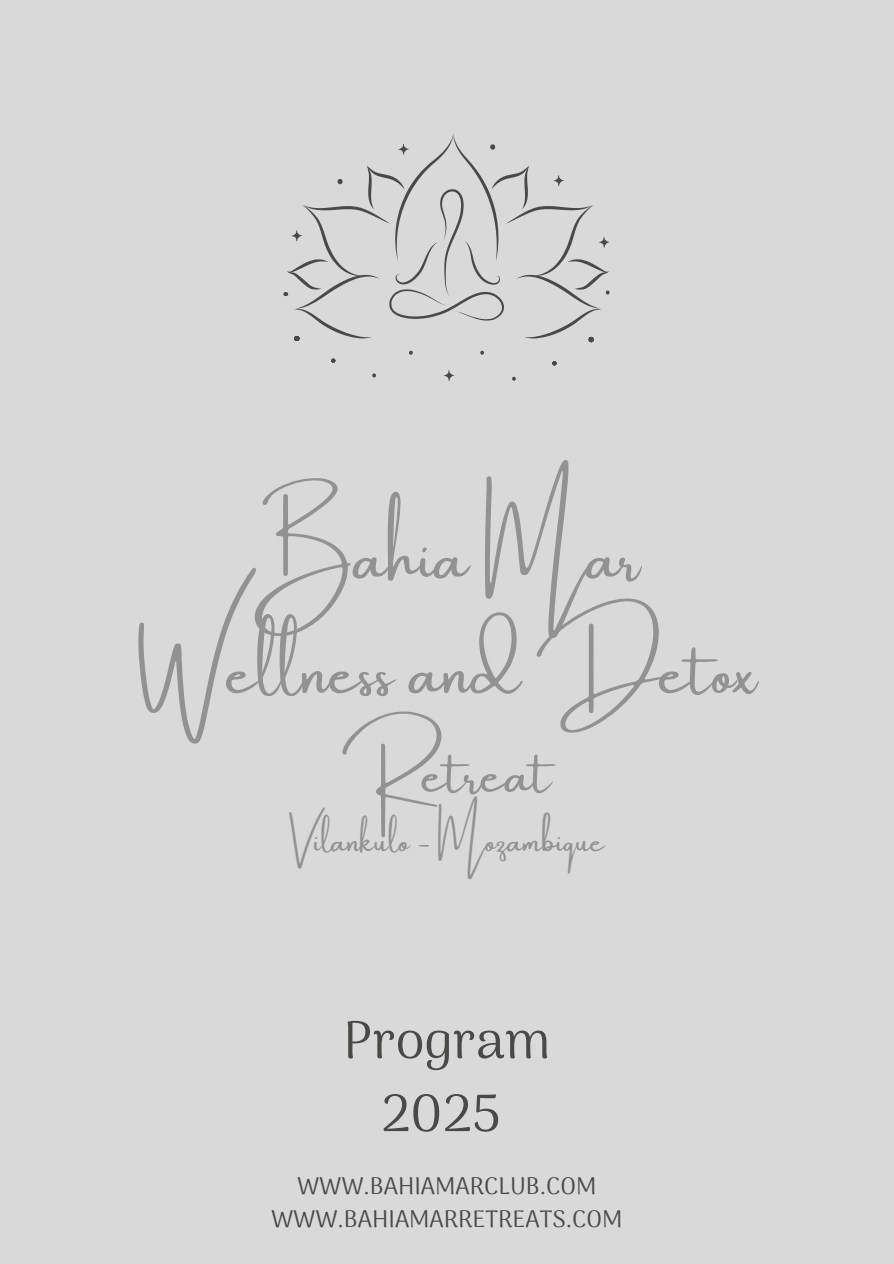
<style>
.page{position:relative;width:894px;height:1264px;background:#fff}
.page>*{position:absolute;margin:0;border:0;box-sizing:border-box;transform-origin:0 0}
.t1{font:64.5px/114.8px "Amsterdam One";color:#929292;text-align:center}
.t2{font:52.5px "Arima Madurai";color:#494948}
.t3{font:52.5px "Amsterdam One";color:#929292}
.t4{font:30px "Amsterdam One";color:#929292}
.t5{font:24px "Arima Madurai";color:#494948}
</style>
<div class="page">
<div style="left:0;top:0;width:893px;height:1263px;background:#d9d9d9"></div>
<svg style="left:283px;top:133px;width:326px;height:209px"></svg>
<svg style="left:552px;top:361px;width:4px;height:5px"></svg>
<svg style="left:331px;top:358px;width:5px;height:5px"></svg>
<svg style="left:444px;top:370px;width:10px;height:11px"></svg>
<svg style="left:480px;top:351px;width:4px;height:4px"></svg>
<svg style="left:409px;top:351px;width:4px;height:4px"></svg>
<svg style="left:372px;top:373px;width:4px;height:4px"></svg>
<svg style="left:512px;top:377px;width:4px;height:4px"></svg>
<p class="t1" style="left:137px;top:502px;width:621px">Bahia Mar<br>Wellness and Detox</p>
<p class="t3" style="left:342px;top:745px;width:211px">Retreat</p>
<p class="t4" style="left:289px;top:825px;width:317px">Vilankulo - Mozambique</p>
<p class="t2" style="left:343px;top:1009px;width:209px">Program</p>
<p class="t2" style="left:381px;top:1082px;width:121px">2025</p>
<h2 class="t5" style="left:297px;top:1171px;width:301px">WWW.BAHIAMARCLUB.COM</h2>
<h1 class="t5" style="left:271px;top:1204px;width:353px">WWW.BAHIAMARRETREATS.COM</h1>
</div>
